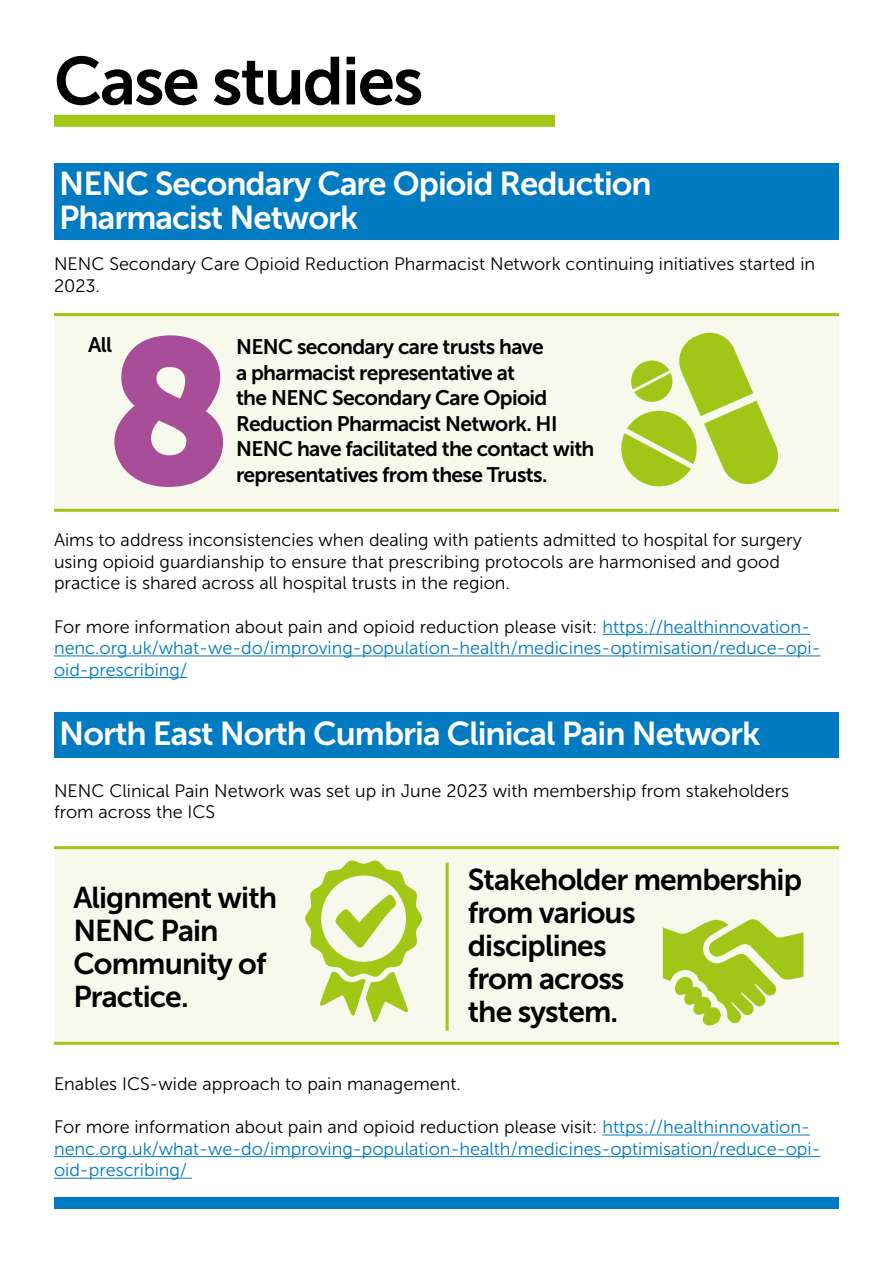
<style>
.page{position:relative;width:893px;height:1263px;background:#fff}
.page>*{position:absolute;margin:0;border:0;box-sizing:border-box;transform-origin:0 0}
.t1{font:205.05px "Museo Sans 900";color:#a84d97}
.t2{font:67.2px "Museo Sans 700";letter-spacing:-.03em;color:#000}
.t3{font:33px/34.5px "Museo Sans 700";letter-spacing:-.03em;color:#fff}
.t4{font:30px/33px "Museo Sans 700";letter-spacing:-.03em;color:#000}
.t5{font:21px/25.5px "Museo Sans 700";letter-spacing:-.03em;color:#000}
.t6{font:18px/21.6px "Museo Sans 300";color:#000}
.t7{font:18px/21.6px "Museo Sans 300";color:#007bc2}
.s1{color:#000}
</style>
<div class="page">
<div style="left:54px;top:712px;width:785px;height:45px;background:#007bc2"></div>
<div style="left:54px;top:163px;width:785px;height:77px;background:#007bc2"></div>
<div style="left:54px;top:316px;width:785px;height:194px;background:#f7f9ed"></div>
<hr style="left:54px;top:313px;width:785px;height:3px;background:#a2c617">
<hr style="left:54px;top:509px;width:785px;height:3px;background:#a2c617">
<div style="left:54px;top:1197px;width:785px;height:12px;background:#007bc2"></div>
<hr style="left:602px;top:634px;width:208px;height:1px;background:#007bc2">
<hr style="left:54px;top:655px;width:766px;height:1px;background:#007bc2">
<hr style="left:54px;top:677px;width:133px;height:1px;background:#007bc2">
<hr style="left:602px;top:1134px;width:208px;height:1px;background:#007bc2">
<hr style="left:54px;top:1156px;width:766px;height:1px;background:#007bc2">
<hr style="left:54px;top:1178px;width:138px;height:1px;background:#007bc2">
<div style="left:54px;top:849px;width:785px;height:194px;background:#f7f9ed"></div>
<hr style="left:54px;top:846px;width:785px;height:3px;background:#a2c617">
<hr style="left:54px;top:1042px;width:785px;height:3px;background:#a2c617">
<hr style="left:446px;top:862px;width:3px;height:169px;background:#a2c617">
<div style="left:54px;top:115px;width:501px;height:12px;background:#a2c617"></div>
<svg style="left:621px;top:332px;width:157px;height:155px"></svg>
<svg style="left:305px;top:860px;width:117px;height:162px"></svg>
<svg style="left:663px;top:919px;width:140px;height:107px"></svg>
<h2 class="t2" style="left:54px;top:44px;width:371px">Case studies</h2>
<h3 class="t3" style="left:59px;top:166px;width:594px">NENC Secondary Care Opioid Reduction<br>Pharmacist Network</h3>
<p class="t6" style="left:54px;top:254px;width:763px">NENC Secondary Care Opioid Reduction Pharmacist Network continuing initiatives started in<br>2023.</p>
<h1 class="t1" style="left:105px;top:296px;width:129px">8</h1>
<p class="t5" style="left:88px;top:332px;width:26px">All</p>
<p class="t5" style="left:236px;top:334px;width:360px">NENC secondary care trusts have<br>a pharmacist representative at<br>the NENC Secondary Care Opioid Reduction Pharmacist Network. HI NENC have facilitated the contact with</p>
<p class="t5" style="left:236px;top:462px;width:313px">representatives from these Trusts.</p>
<p class="t6" style="left:54px;top:529px;width:749px">Aims to address inconsistencies when dealing with patients admitted to hospital for surgery using opioid guardianship to ensure that prescribing protocols are harmonised and good practice is shared across all hospital trusts in the region.</p>
<p class="t7" style="left:54px;top:616px;width:768px"><span class="s1">For more information about pain and opioid reduction please visit:</span> https://healthinnovation&shy;nenc.org.uk/what-we-do/improving-population-health/medicines-optimisation/reduce-opi&shy;oid-prescribing/</p>
<h3 class="t3" style="left:59px;top:716px;width:703px">North East North Cumbria Clinical Pain Network</h3>
<p class="t6" style="left:54px;top:780px;width:737px">NENC Clinical Pain Network was set up in June 2023 with membership from stakeholders from across the ICS</p>
<h3 class="t4" style="left:73px;top:881px;width:205px">Alignment with<br>NENC Pain<br>Community of<br>Practice.</h3>
<h3 class="t4" style="left:468px;top:863px;width:336px">Stakeholder membership from various<br>disciplines<br>from across<br>the system.</h3>
<p class="t6" style="left:54px;top:1073px;width:408px">Enables ICS-wide approach to pain management.</p>
<p class="t7" style="left:54px;top:1116px;width:768px"><span class="s1">For more information about pain and opioid reduction please visit:</span> https://healthinnovation&shy;nenc.org.uk/what-we-do/improving-population-health/medicines-optimisation/reduce-opi&shy;oid-prescribing/</p>
</div>
